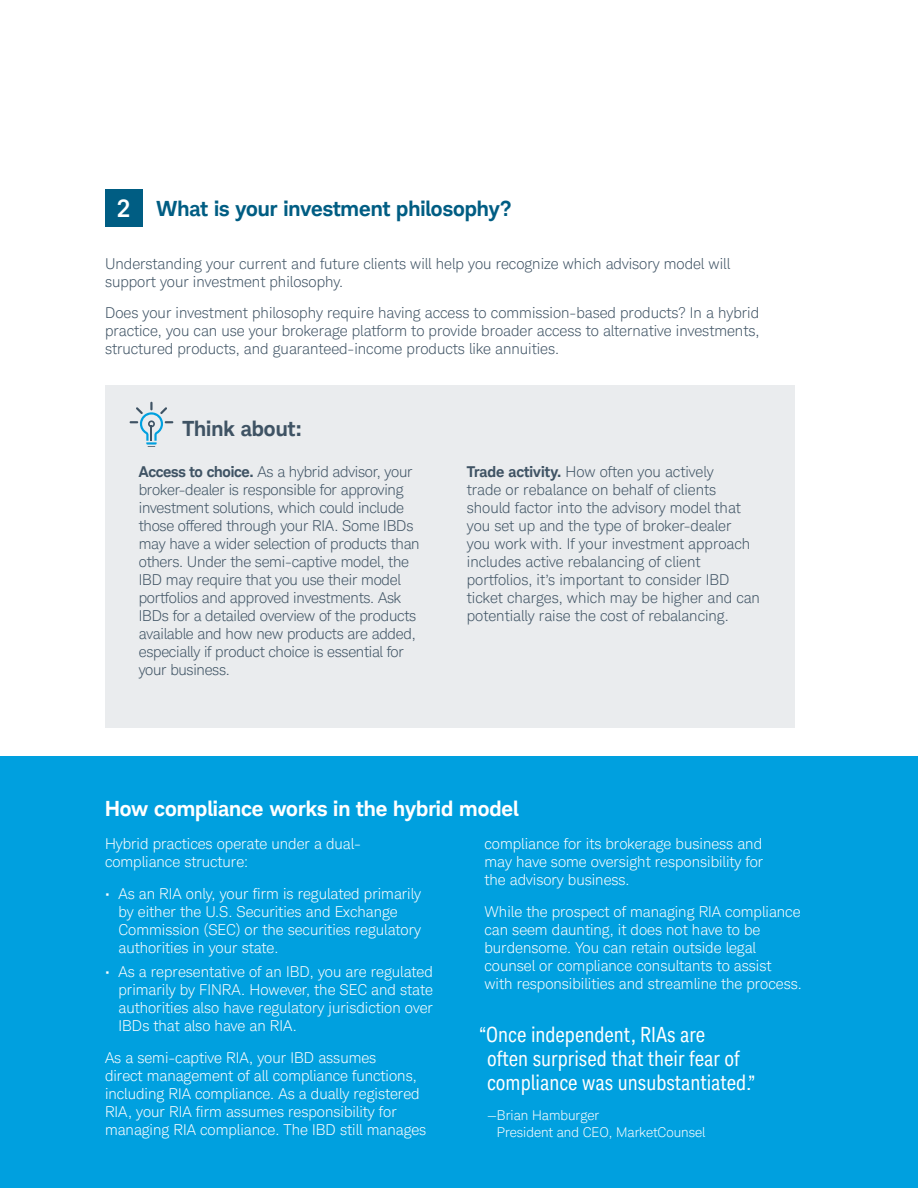
<style>
.page{position:relative;width:918px;height:1188px;background:#fff}
.page>*{position:absolute;margin:0;border:0;box-sizing:border-box;transform-origin:0 0}
.t1{font:21px/24px "Charles Modern Cond";color:#fff}
.t2{font:700 21px "Charles Modern";color:#fff}
.t3{font:700 21px "Charles Modern";color:#005d83}
.t4{font:700 21px "Charles Modern";color:#3f5364}
.t5{font:300 15px/18px "Charles Modern";color:#3f5364}
.t6{font:300 15px/18px "Charles Modern";color:#fff}
.t7{font:300 13.5px/16.5px "Charles Modern";color:#fff}
.s1{font-weight:500;font-size:24.15px;color:#fff}
.s2{font-weight:700}
</style>
<div class="page">
<div style="left:0;top:756px;width:918px;height:432px;background:#00a0df"></div>
<div style="left:105px;top:189px;width:37px;height:37px;background:#005d83"></div>
<div style="left:105px;top:385px;width:690px;height:343px;background:#eaecee"></div>
<svg style="left:130px;top:402px;width:43px;height:45px"></svg>
<h1 class="t3" style="left:117px;top:196px;width:396px"><span class="s1">2</span> What is your investment philosophy?</h1>
<p class="t5" style="left:105px;top:255px;width:627px">Understanding your current and future clients will help you recognize which advisory model will support your investment philosophy.</p>
<p class="t5" style="left:105px;top:304px;width:656px;text-align:justify">Does your investment philosophy require having access to commission-based products? In a hybrid practice, you can use your brokerage platform to provide broader access to alternative investments, structured products, and guaranteed-income products like annuities.</p>
<h1 class="t4" style="left:182px;top:416px;width:120px">Think about:</h1>
<p class="t5" style="left:139px;top:463px;width:282px"><span class="s2">Access to choice.</span> As a hybrid advisor, your broker-dealer is responsible for approving investment solutions, which could include those offered through your RIA. Some IBDs may have a wider selection of products than others. Under the semi-captive model, the IBD may require that you use their model portfolios and approved investments. Ask IBDs for a detailed overview of the products available and how new products are added, especially if product choice is essential for your business.</p>
<p class="t5" style="left:467px;top:463px;width:295px"><span class="s2">Trade activity.</span> How often you actively<br>trade or rebalance on behalf of clients should factor into the advisory model that you set up and the type of broker-dealer<br>you work with. If your investment approach includes active rebalancing of client portfolios, it’s important to consider IBD ticket charges, which may be higher and can potentially raise the cost of rebalancing.</p>
<h1 class="t2" style="left:105px;top:796px;width:415px">How compliance works in the hybrid model</h1>
<p class="t6" style="left:105px;top:835px;width:257px">Hybrid practices operate under a dual&shy;compliance structure:</p>
<p class="t6" style="left:118px;top:884px;width:304px;text-indent:-14px">• As an RIA only, your firm is regulated primarily by either the U.S. Securities and Exchange Commission (SEC) or the securities regulatory authorities in your state.</p>
<p class="t6" style="left:118px;top:963px;width:316px;text-align:justify;text-indent:-14px">• As a representative of an IBD, you are regulated primarily by FINRA. However, the SEC and state authorities also have regulatory jurisdiction over IBDs that also have an RIA.</p>
<p class="t6" style="left:105px;top:1049px;width:323px">As a semi-captive RIA, your IBD assumes<br>direct management of all compliance functions, including RIA compliance. As a dually registered RIA, your RIA firm assumes responsibility for managing RIA compliance. The IBD still manages</p>
<p class="t6" style="left:484px;top:835px;width:280px;text-align:justify">compliance for its brokerage business and may have some oversight responsibility for the advisory business.</p>
<p class="t6" style="left:484px;top:902px;width:319px">While the prospect of managing RIA compliance can seem daunting, it does not have to be burdensome. You can retain outside legal counsel or compliance consultants to assist with responsibilities and streamline the process.</p>
<h1 class="t1" style="left:487px;top:1023px;width:270px;text-indent:-8px">“Once independent, RIAs are<br>often surprised that their fear of compliance was unsubstantiated.”</h1>
<p class="t7" style="left:497px;top:1107px;width:210px;text-indent:-10px">—Brian Hamburger<br>President and CEO, MarketCounsel</p>
</div>
